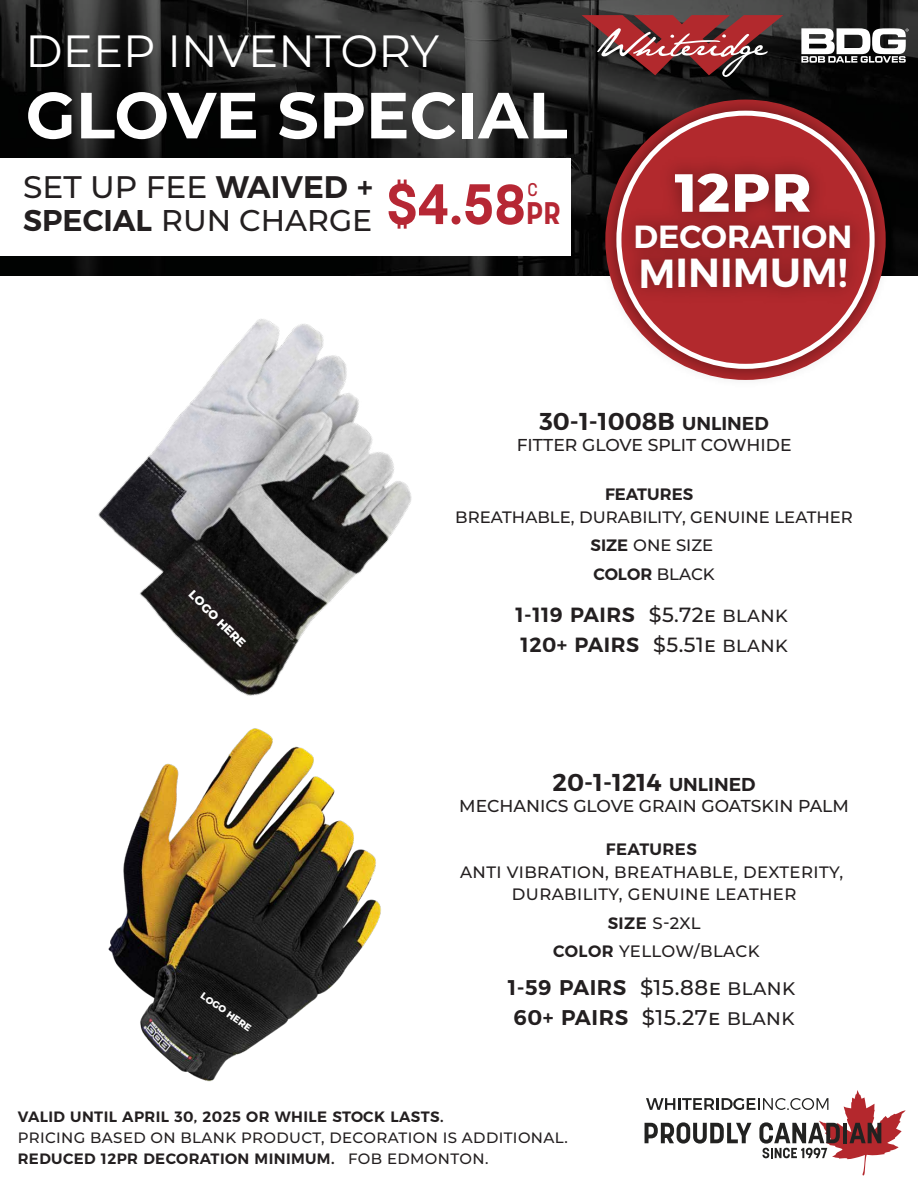
<style>
.page{position:relative;width:918px;height:1188px;background:#fff}
.page>*{position:absolute;margin:0;border:0;box-sizing:border-box;transform-origin:0 0}
.t1{font:700 65.1px "Montserrat";color:#fff}
.t2{font:800 53.7px "Montserrat";color:#fff}
.t3{font:45.15px "Montserrat";color:#fff}
.t4{font:600 40.5px "Montserrat";color:#fff}
.t5{font:600 31.95px "Montserrat";color:#fff}
.t6{font:500 31.2px "Montserrat";color:#231f20}
.t7{font:500 30px "Montserrat";color:#231f20}
.t8{font:600 24.45px "Montserrat";color:#231f20}
.t9{font:600 21.3px/30.3px "Montserrat";letter-spacing:.025em;color:#231f20}
.t10{font:600 20.55px/29.2px "Montserrat";letter-spacing:.025em;color:#231f20}
.t11{font:500 18.15px "Korolev";color:#b62734}
.t12{font:500 17.25px "Montserrat";color:#231f20}
.t13{font:500 16.5px/28.5px "Montserrat";letter-spacing:.015em;color:#231f20;text-align:center}
.t14{font:600 16.5px "Montserrat";color:#231f20}
.t15{font:600 16.5px "Montserrat";letter-spacing:.025em;color:#231f20}
.t16{font:500 15px/21px "Montserrat";letter-spacing:.025em;color:#231f20}
.t17{font:600 15px "Montserrat";letter-spacing:.025em;color:#231f20}
.t18{font:800 12px "Montserrat";color:#fff}
.t19{font:800 9.6px "Montserrat";color:#fff}
.s1{font-weight:600}
.s2{font-size:18.6px}
.s3{font-weight:500}
.s4{font-weight:500;font-size:17.55px}
.s5{font-weight:500;font-size:18.15px}
</style>
<div class="page">
<svg style="left:0;top:0;width:918px;height:275px;background:#1e1e1e"></svg>
<svg style="left:582px;top:15px;width:201px;height:62px;background:#773a3c"></svg>
<svg style="left:645px;top:1090px;width:261px;height:85px"></svg>
<svg style="left:801px;top:28px;width:108px;height:35px"></svg>
<div style="left:0;top:158px;width:571px;height:97px;background:#fff"></div>
<img style="left:591px;top:86px;width:309px;height:294px">
<div style="left:619px;top:113px;width:253px;height:253px;background:#b2292d;border-radius:50%"></div>
<img style="left:596px;top:154px;width:269px;height:184px">
<img style="left:98px;top:319px;width:314px;height:377px">
<img style="left:108px;top:728px;width:273px;height:354px">
<h3 class="t3" style="left:26px;top:20px;width:415px">DEEP INVENTORY</h3>
<h1 class="t1" style="left:26px;top:68px;width:543px">GLOVE SPECIAL</h1>
<h3 class="t6" style="left:23px;top:165px;width:351px">SET UP FEE <span class="s1">WAIVED +</span></h3>
<h3 class="t7" style="left:23px;top:200px;width:539px"><span class="s1">SPECIAL</span> RUN CHARGE <sup>$4.58</sup><sup>PR</sup></h3>
<p class="t11" style="left:527px;top:178px;width:12px">C</p>
<h2 class="t2" style="left:675px;top:153px;width:138px">12PR</h2>
<h3 class="t5" style="left:634px;top:211px;width:221px">DECORATION</h3>
<h3 class="t4" style="left:638px;top:240px;width:211px">MINIMUM!</h3>
<p class="t18" style="left:197px;top:586px;width:76px;rotate:45deg">LOGO HERE</p>
<p class="t19" style="left:206px;top:989px;width:61px;rotate:35deg">LOGO HERE</p>
<h3 class="t8" style="left:539px;top:402px;width:231px">30-1-1008B <span class="s2">UNLINED</span></h3>
<p class="t12" style="left:517px;top:433px;width:276px">FITTER GLOVE SPLIT COWHIDE</p>
<p class="t14" style="left:605px;top:481px;width:90px">FEATURES</p>
<p class="t13" style="left:455px;top:502px;width:399px">BREATHABLE, DURABILITY, GENUINE LEATHER<br><span class="s1">SIZE</span> ONE SIZE<br><span class="s1">COLOR</span> BLACK</p>
<p class="t10" style="left:515px;top:599px;width:274px">1-119 PAIRS <span class="s3">$5.72e</span> <span class="s4">BLANK<br></span>120+ PAIRS <span class="s3">$5.51e</span> <span class="s4">BLANK</span></p>
<h3 class="t8" style="left:553px;top:763px;width:205px">20-1-1214 <span class="s2">UNLINED</span></h3>
<p class="t12" style="left:459px;top:794px;width:391px">MECHANICS GLOVE GRAIN GOATSKIN PALM</p>
<p class="t15" style="left:606px;top:836px;width:92px">FEATURES</p>
<p class="t13" style="left:460px;top:860px;width:385px;line-height:22.5px">ANTI VIBRATION, BREATHABLE, DEXTERITY,<br>DURABILITY, GENUINE LEATHER</p>
<p class="t13" style="left:553px;top:908px;width:208px"><span class="s1">SIZE</span> S-2XL<br><span class="s1">COLOR</span> YELLOW/BLACK</p>
<p class="t9" style="left:508px;top:970px;width:289px">1-59 PAIRS <span class="s3">$15.88e</span> <span class="s5">BLANK<br></span>60+ PAIRS <span class="s3">$15.27e</span> <span class="s5">BLANK</span></p>
<p class="t17" style="left:18px;top:1105px;width:427px">VALID UNTIL APRIL 30, 2025 OR WHILE STOCK LASTS.</p>
<p class="t16" style="left:18px;top:1127px;width:552px">PRICING BASED ON BLANK PRODUCT, DECORATION IS ADDITIONAL.<br><span class="s1">REDUCED 12PR DECORATION MINIMUM.</span> FOB EDMONTON.</p>
</div>
